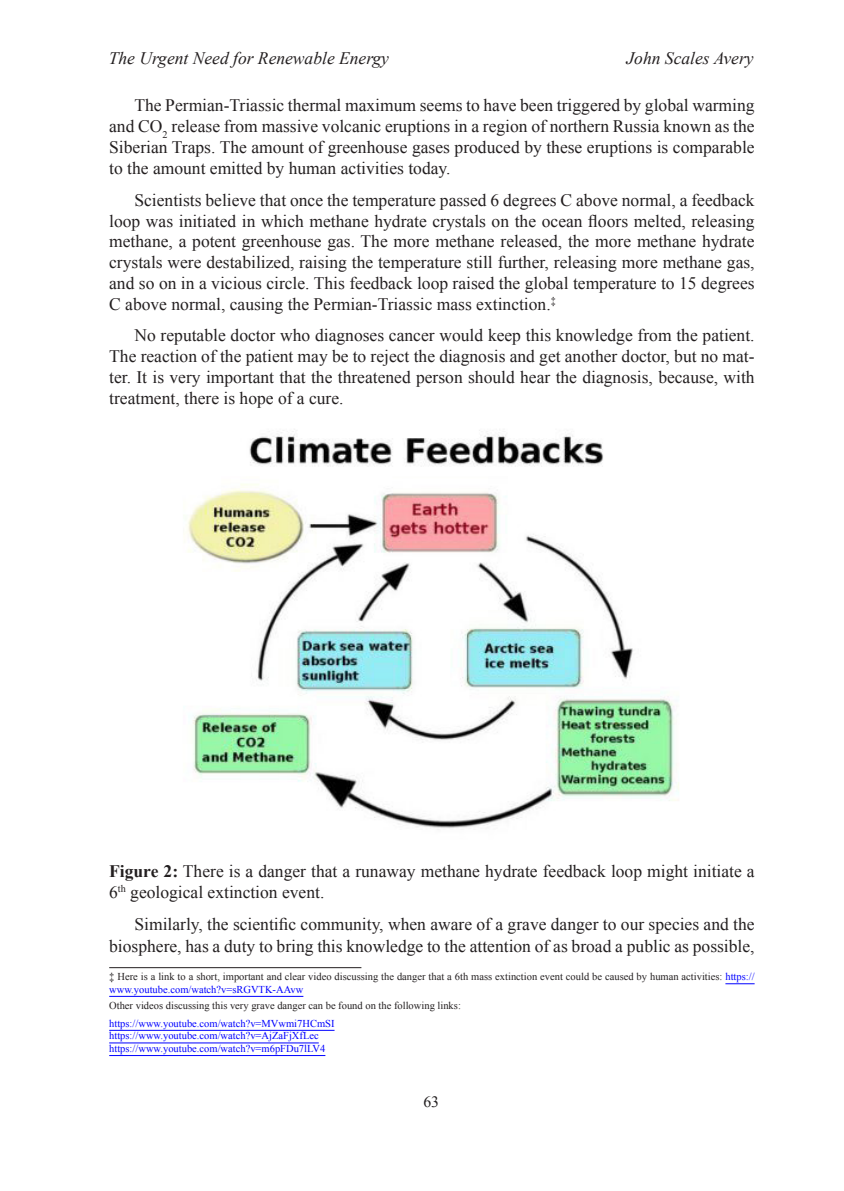
<style>
.page{position:relative;width:844px;height:1191px;background:#fff}
.page>*{position:absolute;margin:0;border:0;box-sizing:border-box;transform-origin:0 0}
.ej-body-11_9{font:17.5px/20.8px "Times New Roman";color:#231f20;text-align:justify}
.ej-body{font:17.5px/21px "Times New Roman";color:#231f20;text-align:justify}
.ej-body-12_4{font:17.5px/21.7px "Times New Roman";color:#231f20;text-align:right}
.ej-body-without-inde{font:17.5px/21px "Times New Roman";color:#231f20}
.t1{font:italic 17.5px "Times New Roman";color:#231f20}
.t2{font:15.75px "Times New Roman";color:#231f20}
.ej-footnote-listing{font:10.5px/12.6px "Times New Roman";color:#231f20}
.ej-footnote-listing-2{font:10.5px "Times New Roman";color:#00f}
.s1{font-weight:700}
.s2{color:#00f}
</style>
<div class="page">
<hr style="left:109px;top:967px;width:252px;height:1px;background:#231f20">
<svg style="left:725px;top:983px;width:29px;height:1px"></svg>
<hr style="left:109px;top:996px;width:194px;height:1px;background:#00f">
<hr style="left:109px;top:1030px;width:225px;height:1px;background:#00f">
<hr style="left:109px;top:1042px;width:209px;height:1px;background:#00f">
<hr style="left:109px;top:1055px;width:216px;height:1px;background:#00f">
<img style="left:187px;top:430px;width:492px;height:400px">
<p class="t1" style="left:109px;top:46px;width:282px">The Urgent Need for Renewable Energy</p>
<p class="t1" style="left:626px;top:46px;width:129px">John Scales Avery</p>
<p class="ej-body" style="left:109px;top:95px;width:646px;text-indent:25px">The Permian-Triassic thermal maximum seems to have been triggered by global warming and CO<sub>2</sub> release from massive volcanic eruptions in a region of northern Russia known as the Siberian Traps. The amount of greenhouse gases produced by these eruptions is comparable to the amount emitted by human activities today.</p>
<p class="ej-body-11_9" style="left:109px;top:189px;width:646px;text-indent:25px">Scientists believe that once the temperature passed 6 degrees C above normal, a feedback loop was initiated in which methane hydrate crystals on the ocean floors melted, releasing methane, a potent greenhouse gas. The more methane released, the more methane hydrate crystals were destabilized, raising the temperature still further, releasing more methane gas, and so on in a vicious circle. This feedback loop raised the global temperature to 15 degrees C above normal, causing the Permian-Triassic mass extinction.<sup>‡</sup></p>
<p class="ej-body-11_9" style="left:109px;top:325px;width:646px;text-indent:25px">No reputable doctor who diagnoses cancer would keep this knowledge from the patient.<br>The reaction of the patient may be to reject the diagnosis and get another doctor, but no mat&shy;ter. It is very important that the threatened person should hear the diagnosis, because, with treatment, there is hope of a cure.</p>
<p class="ej-body-without-inde" style="left:109px;top:860px;width:646px"><span class="s1">Figure 2:</span> There is a danger that a runaway methane hydrate feedback loop might initiate a<br>6<sup>th</sup> geological extinction event.</p>
<p class="ej-body-12_4" style="left:109px;top:912px;width:646px">Similarly, the scientific community, when aware of a grave danger to our species and the biosphere, has a duty to bring this knowledge to the attention of as broad a public as possible,</p>
<p class="ej-footnote-listing" style="left:109px;top:970px;width:646px">‡ Here is a link to a short, important and clear video discussing the danger that a 6th mass extinction event could be caused by human activities: <span class="s2">https:// www.youtube.com/watch?v=sRGVTK-AAvw</span></p>
<p class="ej-footnote-listing" style="left:109px;top:999px;width:353px">Other videos discussing this very grave danger can be found on the following links:</p>
<p class="ej-footnote-listing-2" style="left:109px;top:1016px;width:227px">https://www.youtube.com/watch?v=MVwmi7HCmSI</p>
<p class="ej-footnote-listing-2" style="left:109px;top:1028px;width:211px">https://www.youtube.com/watch?v=AjZaFjXfLec</p>
<p class="ej-footnote-listing-2" style="left:109px;top:1041px;width:218px">https://www.youtube.com/watch?v=m6pFDu7lLV4</p>
<p class="t2" style="left:423px;top:1090px;width:17px">63</p>
</div>
